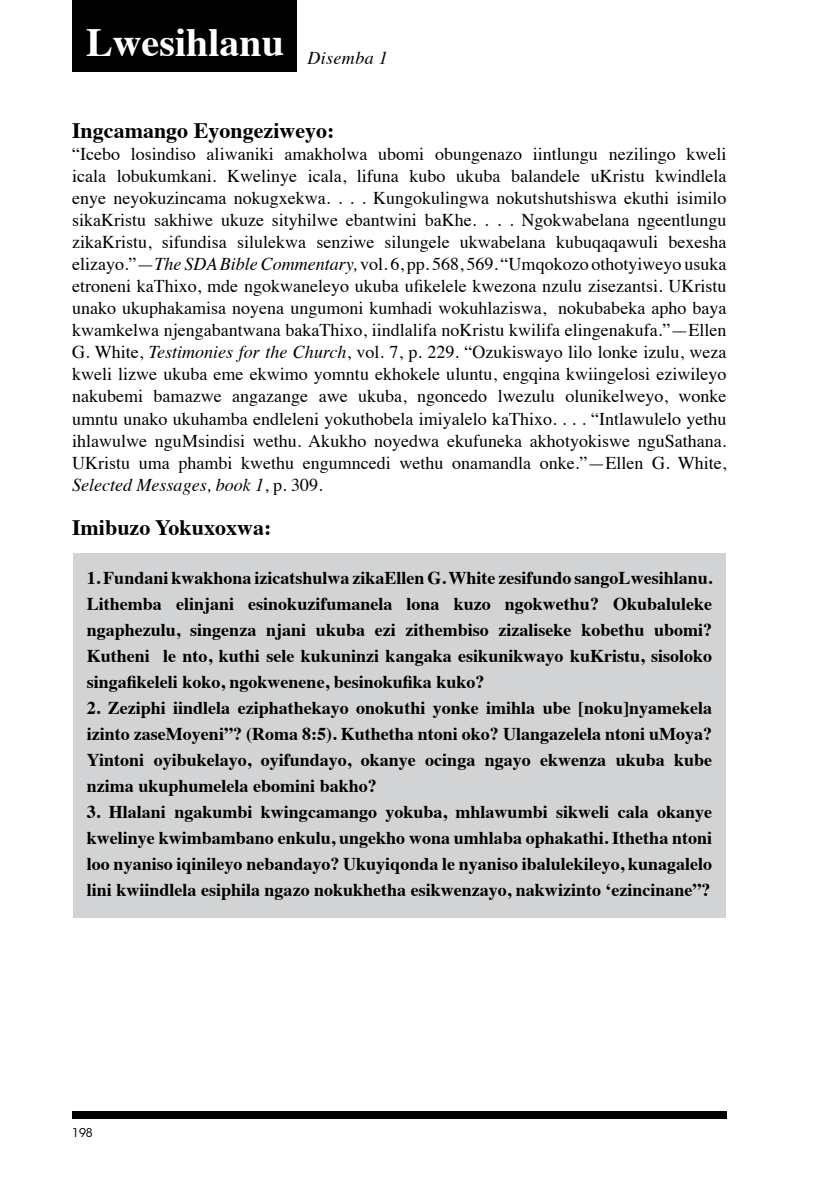
<style>
.page{position:relative;width:840px;height:1191px;background:#fff}
.page>*{position:absolute;margin:0;border:0;box-sizing:border-box;transform-origin:0 0}
.t1{font:700 40px "Times";color:#fff}
.t2{font:700 22px "Times";color:#000}
.t3{font:18px/22px "Times";color:#000;text-align:justify}
.t4{font:700 18px/26px "Times";color:#000;text-align:justify}
.t5{font:italic 18px "Times";letter-spacing:.02em;color:#000}
.t6{font:12px "ITC Avant Garde Std";color:#000}
.s1{font-style:italic}
</style>
<div class="page">
<div style="left:72px;top:1111px;width:654px;height:8px;background:#000"></div>
<div style="left:72px;top:0;width:225px;height:71px;background:#000"></div>
<div style="left:73px;top:553px;width:652px;height:365px;background:#d1d3d4"></div>
<h1 class="t1" style="left:86px;top:4px;width:199px">Lwesihlanu</h1>
<p class="t5" style="left:307px;top:42px;width:82px">Disemba 1</p>
<p class="t2" style="left:72px;top:110px;width:264px">Ingcamango Eyongeziweyo:</p>
<p class="t3" style="left:72px;top:142px;width:655px">“Icebo losindiso aliwaniki amakholwa ubomi obungenazo iintlungu nezilingo kweli icala lobukumkani. Kwelinye icala, lifuna kubo ukuba balandele uKristu kwindlela enye neyokuzincama nokugxekwa. . . . Kungokulingwa nokutshutshiswa ekuthi isimilo sikaKristu sakhiwe ukuze sityhilwe ebantwini baKhe. . . . Ngokwabelana ngeentlungu zikaKristu, sifundisa silulekwa senziwe silungele ukwabelana kubuqaqawuli bexesha elizayo.”—<span class="s1">The SDA Bible Commentary,</span> vol. 6, pp. 568, 569. “Umqokozo othotyiweyo usuka etroneni kaThixo, mde ngokwaneleyo ukuba ufikelele kwezona nzulu zisezantsi. UKristu unako ukuphakamisa noyena ungumoni kumhadi wokuhlaziswa, nokubabeka apho baya kwamkelwa njengabantwana bakaThixo, iindlalifa noKristu kwilifa elingenakufa.”—Ellen G. White, <span class="s1">Testimonies for the Church</span>, vol. 7, p. 229. “Ozukiswayo lilo lonke izulu, weza kweli lizwe ukuba eme ekwimo yomntu ekhokele uluntu, engqina kwiingelosi eziwileyo nakubemi bamazwe angazange awe ukuba, ngoncedo lwezulu olunikelweyo, wonke umntu unako ukuhamba endleleni yokuthobela imiyalelo kaThixo. . . . “Intlawulelo yethu ihlawulwe nguMsindisi wethu. Akukho noyedwa ekufuneka akhotyokiswe nguSathana.<br>UKristu uma phambi kwethu engumncedi wethu onamandla onke.”—Ellen G. White, <span class="s1">Selected Messages, book 1</span>, p. 309.</p>
<p class="t2" style="left:72px;top:506px;width:201px">Imibuzo Yokuxoxwa:</p>
<p class="t4" style="left:87px;top:563px;width:626px">1. Fundani kwakhona izicatshulwa zikaEllen G. White zesifundo sangoLwesihlanu.<br>Lithemba elinjani esinokuzifumanela lona kuzo ngokwethu? Okubaluleke ngaphezulu, singenza njani ukuba ezi zithembiso zizaliseke kobethu ubomi?<br>Kutheni le nto, kuthi sele kukuninzi kangaka esikunikwayo kuKristu, sisoloko singafikeleli koko, ngokwenene, besinokufika kuko?</p>
<p class="t4" style="left:87px;top:693px;width:626px">2. Zeziphi iindlela eziphathekayo onokuthi yonke imihla ube [noku]nyamekela izinto zaseMoyeni”? (Roma 8:5). Kuthetha ntoni oko? Ulangazelela ntoni uMoya?<br>Yintoni oyibukelayo, oyifundayo, okanye ocinga ngayo ekwenza ukuba kube nzima ukuphumelela ebomini bakho?</p>
<p class="t4" style="left:87px;top:797px;width:626px">3. Hlalani ngakumbi kwingcamango yokuba, mhlawumbi sikweli cala okanye kwelinye kwimbambano enkulu, ungekho wona umhlaba ophakathi. Ithetha ntoni loo nyaniso iqinileyo nebandayo? Ukuyiqonda le nyaniso ibalulekileyo, kunagalelo lini kwiindlela esiphila ngazo nokukhetha esikwenzayo, nakwizinto ‘ezincinane”?</p>
<p class="t6" style="left:72px;top:1125px;width:22px">198</p>
</div>
